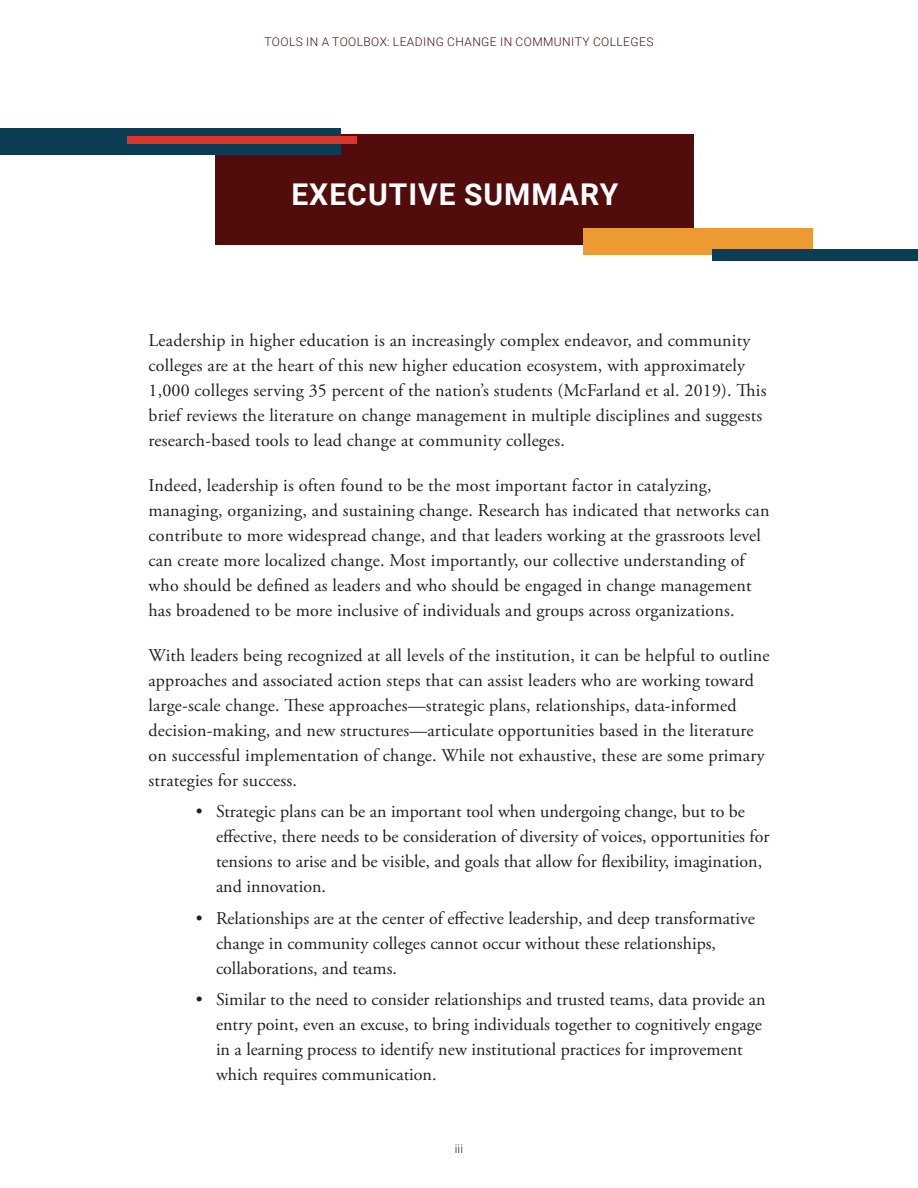
<style>
.page{position:relative;width:918px;height:1188px;background:#fff}
.page>*{position:absolute;margin:0;border:0;box-sizing:border-box;transform-origin:0 0}
.Heading_1{font:700 30px "Roboto";letter-spacing:.035em;color:#fff}
.t1{font:18px/24.9px "Adobe Garamond Pro";letter-spacing:.01em;color:#231f20}
.t2{font:300 12px "Roboto";letter-spacing:.035em;color:#530c0c}
.t3{font:300 12px "Roboto";color:#231f20}
</style>
<div class="page">
<div style="left:215px;top:134px;width:479px;height:110px;background:#530c0c"></div>
<div style="left:0;top:128px;width:340px;height:27px;background:#0d3d55"></div>
<div style="left:128px;top:136px;width:229px;height:8px;background:#db362c"></div>
<div style="left:583px;top:228px;width:230px;height:27px;background:#ec9a32"></div>
<div style="left:713px;top:249px;width:205px;height:12px;background:#0d3d55"></div>
<p class="t2" style="left:265px;top:34px;width:390px">TOOLS IN A TOOLBOX: LEADING CHANGE IN COMMUNITY COLLEGES</p>
<p class="Heading_1" style="left:291px;top:173px;width:328px">EXECUTIVE SUMMARY</p>
<p class="t1" style="left:148px;top:329px;width:619px">Leadership in higher education is an increasingly complex endeavor, and community colleges are at the heart of this new higher education ecosystem, with approximately 1,000 colleges serving 35 percent of the nation’s students (McFarland et al. 2019). This brief reviews the literature on change management in multiple disciplines and suggests research-based tools to lead change at community colleges.</p>
<p class="t1" style="left:148px;top:474px;width:622px">Indeed, leadership is often found to be the most important factor in catalyzing, managing, organizing, and sustaining change. Research has indicated that networks can contribute to more widespread change, and that leaders working at the grassroots level can create more localized change. Most importantly, our collective understanding of who should be defined as leaders and who should be engaged in change management has broadened to be more inclusive of individuals and groups across organizations.</p>
<p class="t1" style="left:148px;top:643px;width:623px">With leaders being recognized at all levels of the institution, it can be helpful to outline approaches and associated action steps that can assist leaders who are working toward large-scale change. These approaches—strategic plans, relationships, data-informed decision-making, and new structures—articulate opportunities based in the literature on successful implementation of change. While not exhaustive, these are some primary strategies for success.</p>
<p class="t1" style="left:216px;top:800px;width:555px;text-indent:-20px">• Strategic plans can be an important tool when undergoing change, but to be effective, there needs to be consideration of diversity of voices, opportunities for tensions to arise and be visible, and goals that allow for flexibility, imagination, and innovation.</p>
<p class="t1" style="left:216px;top:906px;width:540px;text-indent:-20px">• Relationships are at the center of effective leadership, and deep transformative change in community colleges cannot occur without these relationships, collaborations, and teams.</p>
<p class="t1" style="left:216px;top:988px;width:551px;text-indent:-20px">• Similar to the need to consider relationships and trusted teams, data provide an entry point, even an excuse, to bring individuals together to cognitively engage in a learning process to identify new institutional practices for improvement which requires communication.</p>
<p class="t3" style="left:455px;top:1140px;width:10px">iii</p>
</div>
